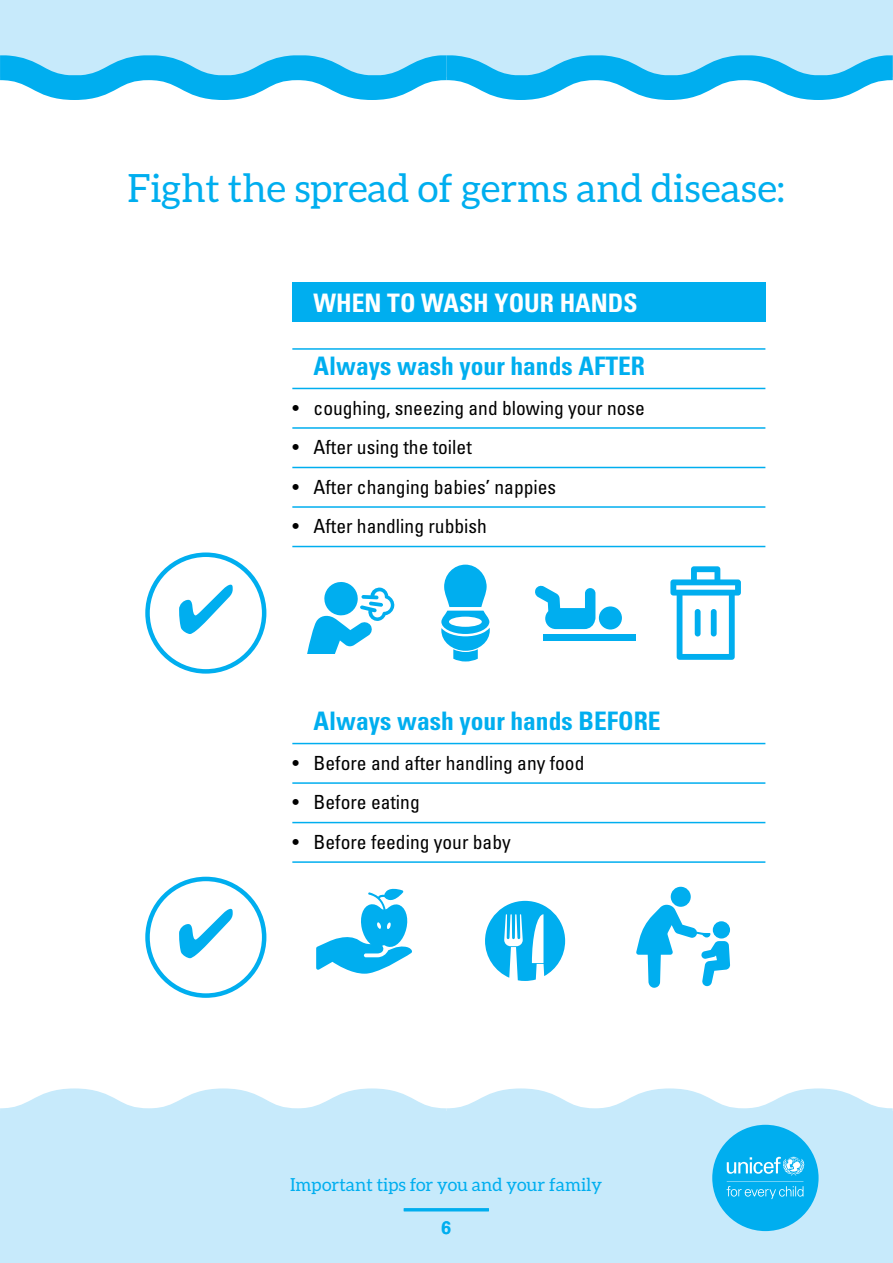
<style>
.page{position:relative;width:893px;height:1263px;background:#fff}
.page>*{position:absolute;margin:0;border:0;box-sizing:border-box;transform-origin:0 0}
.t1{font:39px "Aleo";color:#00aeef}
.t2{font:700 condensed 25.5px "Univers";color:#00aeef}
.t3{font:700 condensed 25.5px "Univers";color:#fff}
.t4{font:condensed 19.5px "Univers";color:#000}
.t5{font:18px "Aleo";color:#00aeef}
.t6{font:300 condensed 18px "Univers LT Std";color:#00aeef}
</style>
<div class="page">
<div style="left:0;top:1111px;width:893px;height:152px;background:#c7eafb"></div>
<svg style="left:0;top:1088px;width:893px;height:45px"></svg>
<div style="left:712px;top:1125px;width:107px;height:106px;background:#00aeef;border-radius:50%"></div>
<svg style="left:727px;top:1157px;width:77px;height:18px"></svg>
<hr style="left:727px;top:1181px;width:76px;height:1px;background:#fff">
<svg style="left:727px;top:1186px;width:76px;height:13px"></svg>
<hr style="left:404px;top:1208px;width:85px;height:3px;background:#00aeef">
<div style="left:0;top:0;width:893px;height:77px;background:#c7eafb"></div>
<svg style="left:0;top:55px;width:893px;height:45px"></svg>
<hr style="left:292px;top:348px;width:473px;height:2px;background:#00aeef">
<hr style="left:292px;top:388px;width:473px;height:1px;background:#00aeef">
<hr style="left:292px;top:427px;width:473px;height:2px;background:#00aeef">
<hr style="left:292px;top:467px;width:473px;height:1px;background:#00aeef">
<hr style="left:292px;top:506px;width:473px;height:2px;background:#00aeef">
<hr style="left:292px;top:546px;width:473px;height:1px;background:#00aeef">
<hr style="left:292px;top:743px;width:473px;height:1px;background:#00aeef">
<hr style="left:292px;top:782px;width:473px;height:2px;background:#00aeef">
<hr style="left:292px;top:822px;width:473px;height:1px;background:#00aeef">
<hr style="left:292px;top:861px;width:473px;height:2px;background:#00aeef">
<div style="left:292px;top:282px;width:473px;height:39px;background:#00aeef"></div>
<svg style="left:670px;top:566px;width:71px;height:94px"></svg>
<svg style="left:535px;top:585px;width:60px;height:44px"></svg>
<div style="left:544px;top:634px;width:92px;height:6px;background:#00aeef"></div>
<div style="left:599px;top:606px;width:23px;height:23px;background:#00aeef;border-radius:50%"></div>
<svg style="left:441px;top:565px;width:49px;height:96px"></svg>
<div style="left:145px;top:552px;width:121px;height:122px;border:4px solid #00aeef;border-radius:50%"></div>
<svg style="left:316px;top:888px;width:96px;height:86px"></svg>
<svg style="left:485px;top:901px;width:80px;height:80px"></svg>
<div style="left:671px;top:887px;width:20px;height:20px;background:#00aeef;border-radius:50%"></div>
<svg style="left:636px;top:905px;width:94px;height:83px"></svg>
<svg style="left:307px;top:582px;width:88px;height:71px"></svg>
<div style="left:145px;top:877px;width:121px;height:121px;border:4px solid #00aeef;border-radius:50%"></div>
<h1 class="t1" style="left:128px;top:166px;width:659px">Fight the spread of germs and disease:</h1>
<h2 class="t3" style="left:314px;top:287px;width:325px">WHEN TO WASH YOUR HANDS</h2>
<h2 class="t2" style="left:314px;top:350px;width:333px">Always wash your hands AFTER</h2>
<p class="t4" style="left:292px;top:395px;width:354px">• coughing, sneezing and blowing your nose</p>
<p class="t4" style="left:292px;top:435px;width:181px">• After using the toilet</p>
<p class="t4" style="left:292px;top:474px;width:265px">• After changing babies’ nappies</p>
<p class="t4" style="left:292px;top:514px;width:196px">• After handling rubbish</p>
<h2 class="t2" style="left:314px;top:706px;width:349px">Always wash your hands BEFORE</h2>
<p class="t4" style="left:292px;top:750px;width:294px">• Before and after handling any food</p>
<p class="t4" style="left:292px;top:790px;width:129px">• Before eating</p>
<p class="t4" style="left:292px;top:829px;width:220px">• Before feeding your baby</p>
<p class="t5" style="left:290px;top:1174px;width:314px">Important tips for you and your family</p>
<p class="t6" style="left:442px;top:1216px;width:9px">6</p>
</div>
